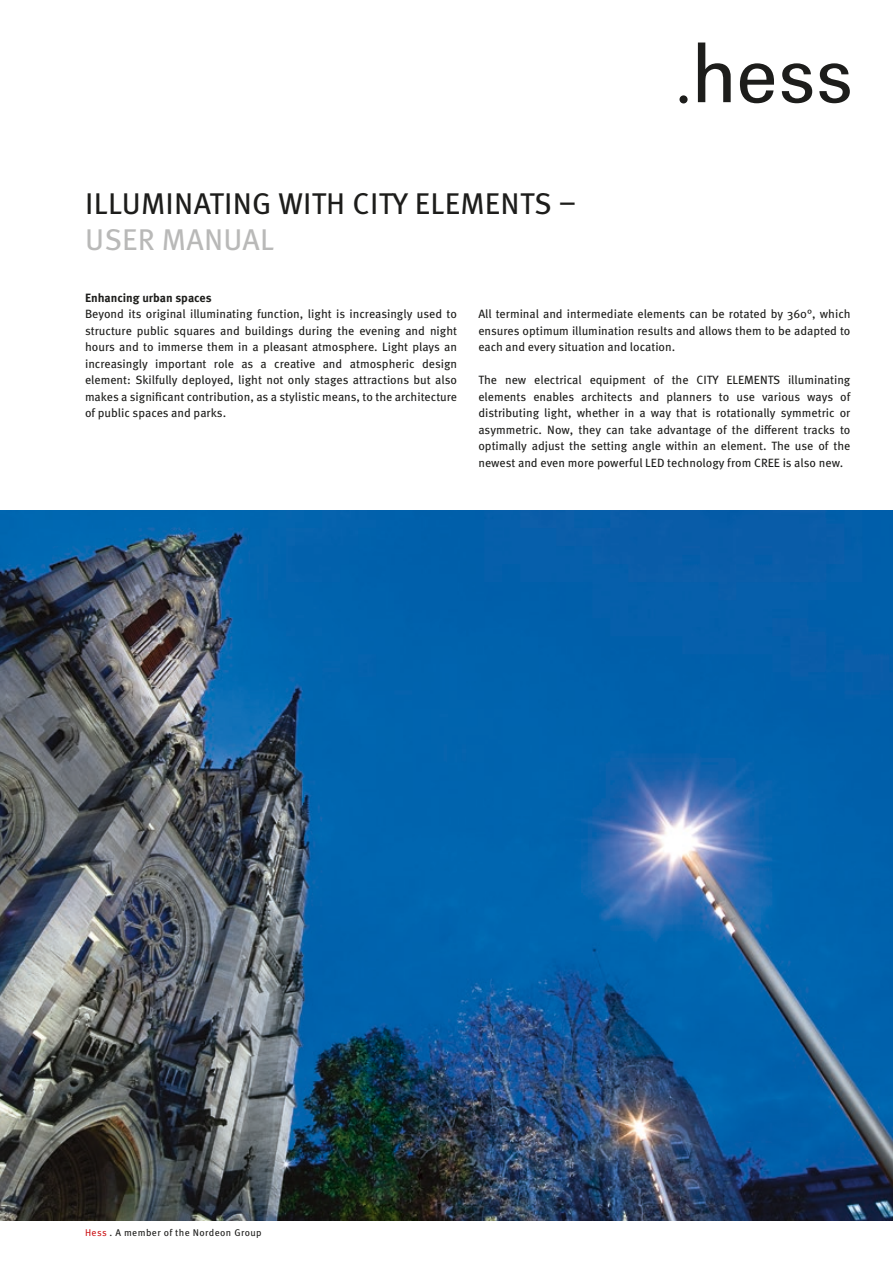
<style>
.page{position:relative;width:893px;height:1263px;background:#fff}
.page>*{position:absolute;margin:0;border:0;box-sizing:border-box;transform-origin:0 0}
.t1{font:30px "Meta Pro";letter-spacing:.01em;color:#1d1d1b}
.t2{font:30px "Meta Pro";letter-spacing:.01em;color:#b9b9b8}
.t3{font:12px/16.5px "Meta Pro";color:#1d1d1b;text-align:justify}
.t4{font:700 12px "Meta Pro";color:#1d1d1b}
.t5{font:9.75px "Meta Pro";letter-spacing:.04em;color:#1d1d1b}
.s1{color:#cd171a}
</style>
<div class="page">
<svg style="left:740px;top:63px;width:34px;height:40px"></svg>
<svg style="left:782px;top:63px;width:30px;height:40px"></svg>
<svg style="left:819px;top:63px;width:31px;height:40px"></svg>
<svg style="left:698px;top:43px;width:33px;height:59px"></svg>
<div style="left:679px;top:95px;width:9px;height:8px;background:#1d1d1b;border-radius:50%"></div>
<img style="left:0;top:510px;width:893px;height:710px">
<h1 class="t1" style="left:85px;top:185px;width:492px">ILLUMINATING WITH CITY ELEMENTS –</h1>
<h1 class="t2" style="left:85px;top:221px;width:191px">USER MANUAL</h1>
<p class="t4" style="left:85px;top:290px;width:128px">Enhancing urban spaces</p>
<p class="t3" style="left:85px;top:306px;width:374px">Beyond its original illuminating function, light is increasingly used to structure public squares and buildings during the evening and night hours and to immerse them in a pleasant atmosphere. Light plays an increasingly important role as a creative and atmospheric design element: Skilfully deployed, light not only stages attractions but also makes a significant contribution, as a stylistic means, to the architecture of public spaces and parks.</p>
<p class="t3" style="left:478px;top:306px;width:374px">All terminal and intermediate elements can be rotated by 360°, which ensures optimum illumination results and allows them to be adapted to each and every situation and location.</p>
<p class="t3" style="left:478px;top:372px;width:374px">The new electrical equipment of the CITY ELEMENTS illuminating elements enables architects and planners to use various ways of distributing light, whether in a way that is rotationally symmetric or asymmetric. Now, they can take advantage of the different tracks to optimally adjust the setting angle within an element. The use of the newest and even more powerful LED technology from CREE is also new.</p>
<p class="t5" style="left:85px;top:1227px;width:178px"><span class="s1">Hess</span> . A member of the Nordeon Group</p>
</div>
